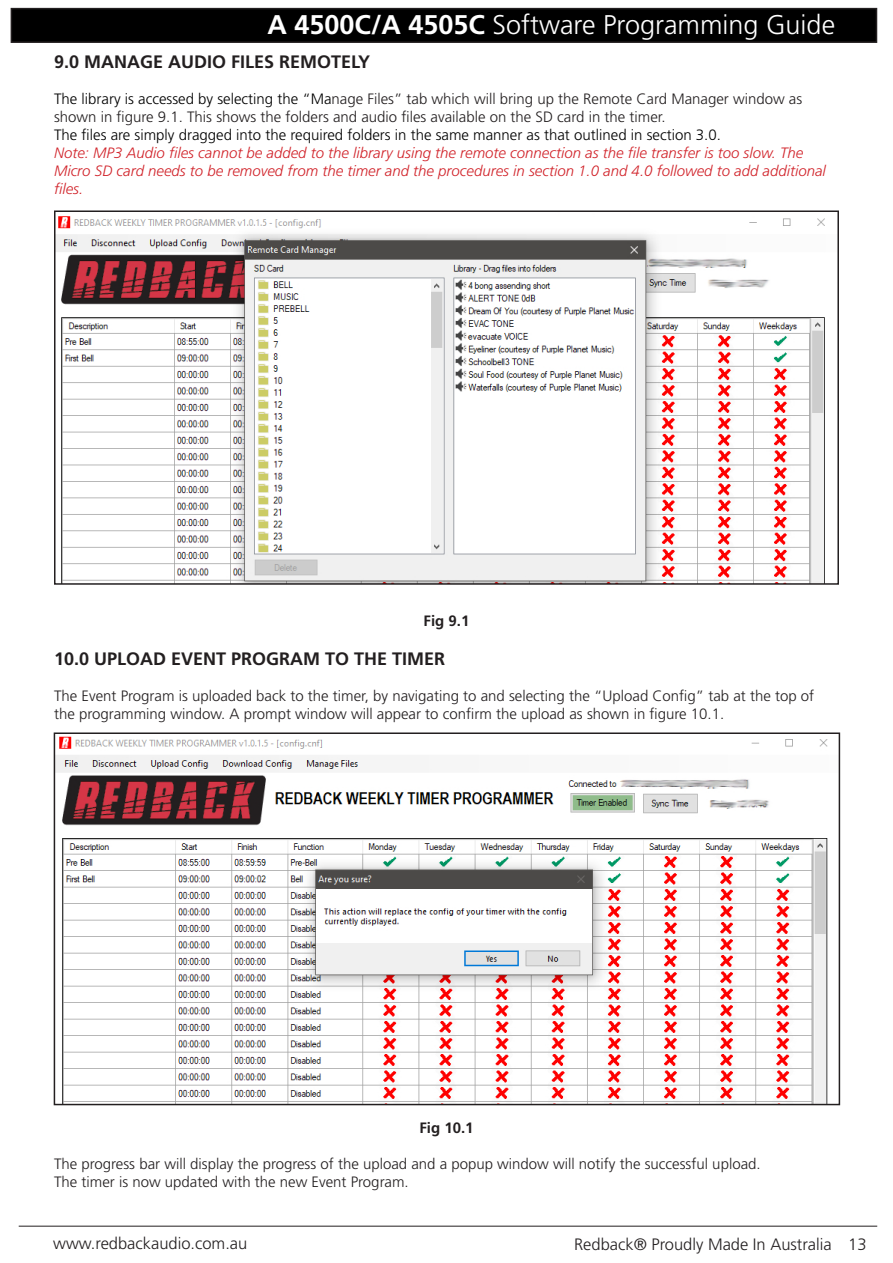
<style>
.page{position:relative;width:893px;height:1263px;background:#fff}
.page>*{position:absolute;margin:0;border:0;box-sizing:border-box;transform-origin:0 0}
.t1{font:300 27px "Frutiger LT Std";color:#fff}
.t2{font:700 18px "Frutiger LT Std";color:#231f20}
.t3{font:300 16.5px "Frutiger LT Std";color:#231f20}
.t4{font:300 15px/18px "Frutiger LT Std";color:#231f20}
.t5{font:italic 300 15px/18px "Frutiger LT Std";color:#d1232a}
.t6{font:300 15px "Frutiger LT Std";color:#000}
.t7{font:700 15px "Frutiger LT Std";color:#231f20}
.s1{font-weight:700}
.s2{color:#000}
</style>
<div class="page">
<div style="left:11px;top:9px;width:865px;height:33px;background:#000"></div>
<div style="left:11px;top:8px;width:866px;height:35px;border:2px solid #231f20"></div>
<hr style="left:19px;top:1226px;width:858px;height:1px;background:#231f20">
<img style="left:57px;top:736px;width:771px;height:366px">
<div style="left:54px;top:732px;width:786px;height:373px;border:2px solid #231f20"></div>
<img style="left:57px;top:216px;width:768px;height:366px">
<div style="left:54px;top:210px;width:785px;height:375px;border:2px solid #231f20"></div>
<h1 class="t1" style="left:267px;top:9px;width:569px"><span class="s1">A 4500C/A 4505C</span> Software Programming Guide</h1>
<p class="t2" style="left:54px;top:51px;width:318px">9.0 MANAGE AUDIO FILES REMOTELY</p>
<p class="t4" style="left:54px;top:90px;width:750px"><span class="s2">The library is accessed by selecting the “Ma</span>nage Files” tab which will bring up the Remote Card Manager window as shown in figure 9.1. This shows the folders and audio files available on the SD card in the timer.</p>
<p class="t6" style="left:54px;top:126px;width:668px">The files are simply dragged into the required folders in the same manner as that outlined in section 3.0.</p>
<p class="t5" style="left:54px;top:143px;width:773px">Note: MP3 Audio files cannot be added to the library using the remote connection as the file transfer is too slow. The<br>Micro SD card needs to be removed from the timer and the procedures in section 1.0 and 4.0 followed to add additional files.</p>
<p class="t7" style="left:424px;top:611px;width:47px">Fig 9.1</p>
<p class="t2" style="left:54px;top:648px;width:393px">10.0 UPLOAD EVENT PROGRAM TO THE TIMER</p>
<p class="t4" style="left:54px;top:687px;width:762px">The Event Program is uploaded back to the timer, by navigating to and selecting the “Upload Config” tab at the top of the programming window. A prompt window will appear to confirm the upload as shown in figure 10.1.</p>
<p class="t7" style="left:419px;top:1119px;width:56px">Fig 10.1</p>
<p class="t4" style="left:54px;top:1155px;width:708px">The progress bar will display the progress of the upload and a popup window will notify the successful upload.</p>
<p class="t4" style="left:54px;top:1173px;width:356px">The timer is now updated with the new Event Program.</p>
<p class="t3" style="left:53px;top:1233px;width:196px">www.redbackaudio.com.au</p>
<p class="t3" style="left:574px;top:1235px;width:294px">Redback® Proudly Made In Australia 13</p>
</div>
